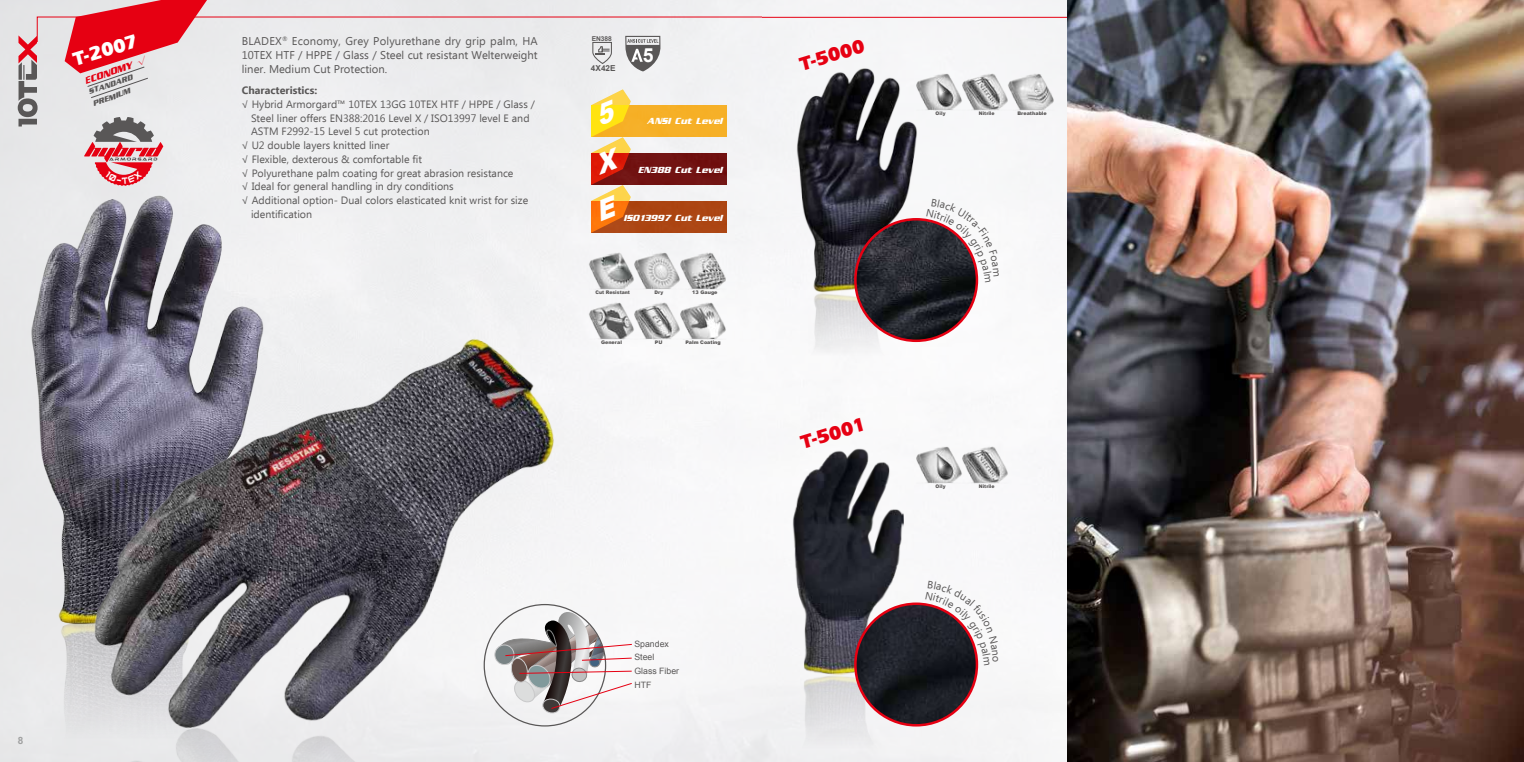
<style>
.page{position:relative;width:1524px;height:762px;background:#fff}
.page>*{position:absolute;margin:0;border:0;box-sizing:border-box;transform-origin:0 0}
.t1{font:700 20px "Eras IT Cby BT";color:#e60012}
.t2{font:700 20px "Eras IT Cby BT";color:#fff}
.t3{font:700 19.5px "Arial";color:#fff}
.t4{font:11.25px/13.8px "Ebrima";color:#595757;text-align:justify}
.t5{font:10.62px "Ebrima";color:#595757}
.t6{font:700 10.62px "Ebrima";color:#595757}
.t7{font:700 10px "Arial";color:#9fa0a0}
.t8{font:italic 700 9.38px "Enter Sansman";color:#e60012}
.t9{font:italic 700 8.75px "Enter Sansman";color:#fff}
.t10{font:8.75px/13.8px "Arial";color:#595757}
.t11{font:700 8.25px "Arial";color:#595757}
.t12{font:italic 700 7.5px/12.5px "Enter Sansman";color:#595757}
.t13{font:700 6.62px "Arial";color:#595757}
.t14{font:900 4.88px "Arial";color:#595757;scale:.95 1}
.t15{font:900 4.88px "Arial";color:#595757}
.s1{font-family:"Adobe Song Std";font-weight:300;font-style:normal}
</style>
<div class="page">
<img style="left:0;top:0;width:1067px;height:762px">
<svg style="left:761px;top:17px;width:306px;height:365px"></svg>
<img style="left:588px;top:252px;width:138px;height:37px">
<img style="left:588px;top:301px;width:138px;height:38px">
<img style="left:27px;top:233px;width:240px;height:397px">
<div style="left:28px;top:617px;width:38px;height:145px;background:#eaeaeb"></div>
<img style="left:66px;top:268px;width:515px;height:494px">
<img style="left:72px;top:658px;width:450px;height:104px">
<img style="left:788px;top:64px;width:140px;height:234px">
<img style="left:793px;top:287px;width:135px;height:112px">
<img style="left:788px;top:443px;width:120px;height:233px">
<img style="left:791px;top:672px;width:117px;height:90px">
<img style="left:916px;top:73px;width:138px;height:37px">
<img style="left:916px;top:446px;width:92px;height:37px">
<img style="left:855px;top:219px;width:122px;height:122px;border-radius:61px">
<img style="left:855px;top:604px;width:122px;height:121px;border-radius:61px">
<img style="left:1067px;top:0;width:457px;height:762px">
<div style="left:495px;top:645px;width:19px;height:19px;background:#798385;border-radius:50%"></div>
<div style="left:495px;top:645px;width:19px;height:19px;border:1px solid #c9c9ca;border-radius:50%"></div>
<svg style="left:501px;top:612px;width:132px;height:101px"></svg>
<svg style="left:18px;top:0;width:744px;height:233px"></svg>
<svg style="left:926px;top:198px;width:73px;height:84px"></svg>
<svg style="left:925px;top:581px;width:73px;height:84px"></svg>
<h1 class="t2" style="left:70px;top:48px;width:68px;rotate:-17deg">T-2007</h1>
<p class="t8" style="left:84px;top:76px;width:66px;rotate:-19deg">ECONOMY <span class="s1">√</span></p>
<p class="t12" style="left:87px;top:86px;width:48px;rotate:-19deg">STANDARD<br>PREMIUM</p>
<p class="t7" style="left:18px;top:733px;width:7px">8</p>
<p class="t4" style="left:242px;top:35px;width:297px">BLADEX<sup>®</sup> Economy, Grey Polyurethane dry grip palm, HA 10TEX HTF / HPPE / Glass / Steel cut resistant Welterweight liner. Medium Cut Protection.</p>
<p class="t6" style="left:242px;top:82px;width:77px">Characteristics:</p>
<p class="t5" style="left:242px;top:97px;width:295px">√ Hybrid Armorgard™ 10TEX 13GG 10TEX HTF / HPPE / Glass /</p>
<p class="t5" style="left:251px;top:110px;width:280px">Steel liner offers EN388:2016 Level X / ISO13997 level E and</p>
<p class="t5" style="left:251px;top:124px;width:180px">ASTM F2992-15 Level 5 cut protection</p>
<p class="t5" style="left:242px;top:138px;width:149px">√ U2 double layers knitted liner</p>
<p class="t5" style="left:242px;top:151px;width:182px">√ Flexible, dexterous &amp; comfortable fit</p>
<p class="t5" style="left:242px;top:165px;width:273px">√ Polyurethane palm coating for great abrasion resistance</p>
<p class="t5" style="left:242px;top:179px;width:213px">√ Ideal for general handling in dry conditions</p>
<p class="t5" style="left:242px;top:193px;width:288px">√ Additional option- Dual colors elasticated knit wrist for size</p>
<p class="t5" style="left:251px;top:206px;width:63px">identification</p>
<p class="t13" style="left:592px;top:34px;width:22px">EN388</p>
<p class="t11" style="left:591px;top:63px;width:26px">4X42E</p>
<h2 class="t3" style="left:643px;top:42px;width:12px">5</h2>
<p class="t9" style="left:648px;top:116px;width:77px">ANSI Cut Level</p>
<p class="t9" style="left:639px;top:165px;width:86px">EN388 Cut Level</p>
<p class="t9" style="left:624px;top:213px;width:100px">ISO13997 Cut Level</p>
<p class="t14" style="left:595px;top:289px;width:38px">Cut Resistant</p>
<p class="t14" style="left:654px;top:289px;width:11px">Dry</p>
<p class="t15" style="left:692px;top:289px;width:27px">13 Gauge</p>
<p class="t15" style="left:601px;top:338px;width:23px">General</p>
<p class="t15" style="left:655px;top:338px;width:9px">PU</p>
<p class="t15" style="left:685px;top:338px;width:37px">Palm Coating</p>
<p class="t10" style="left:634px;top:637px;width:46px">Spandex<br>Steel<br>Glass Fiber<br>HTF</p>
<h1 class="t1" style="left:797px;top:53px;width:68px;rotate:-17deg">T-5000</h1>
<p class="t14" style="left:935px;top:110px;width:12px">Oily</p>
<p class="t14" style="left:979px;top:110px;width:18px">Nitrile</p>
<p class="t15" style="left:1017px;top:110px;width:31px">Breathable</p>
<h1 class="t1" style="left:798px;top:431px;width:68px;rotate:-17deg">T-5001</h1>
<p class="t14" style="left:935px;top:483px;width:12px">Oily</p>
<p class="t14" style="left:979px;top:483px;width:18px">Nitrile</p>
</div>
